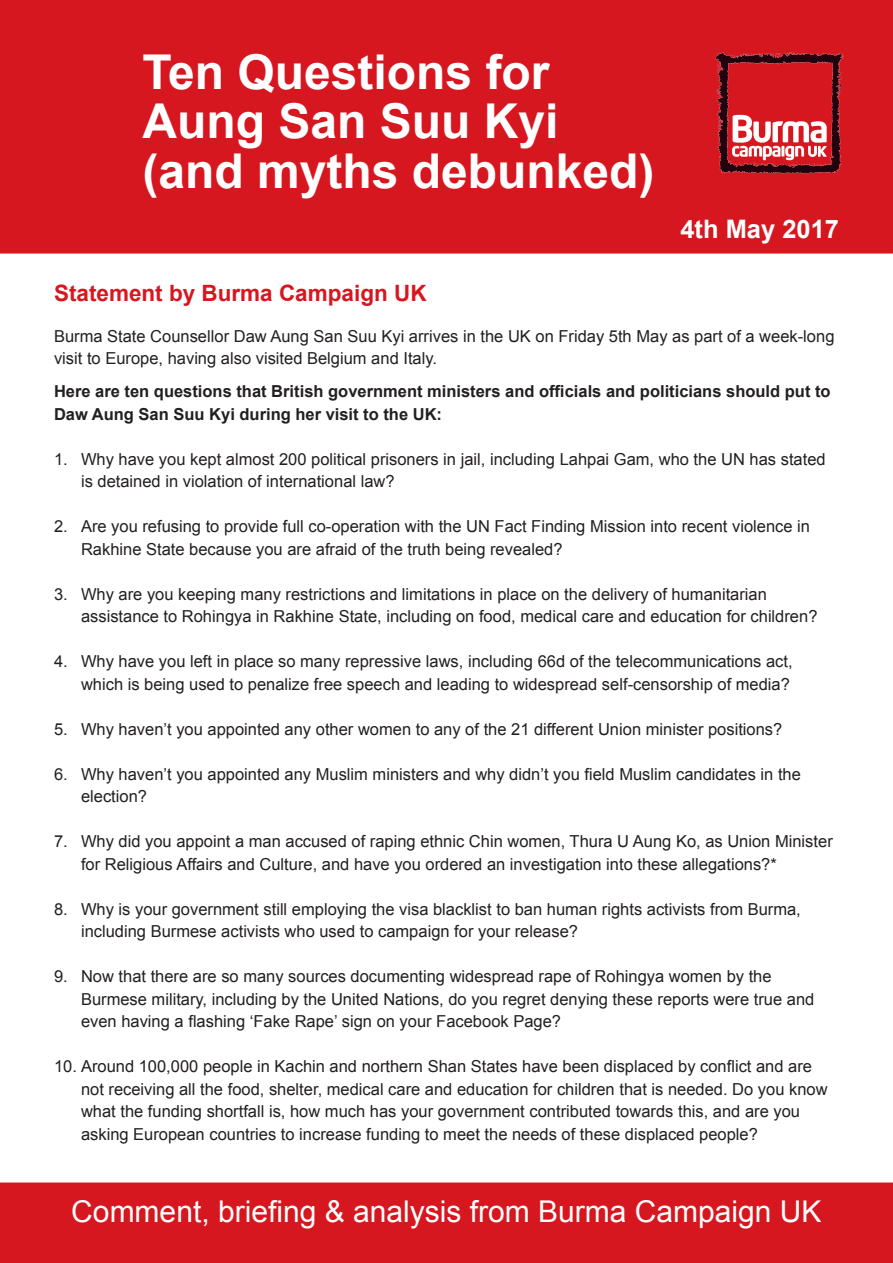
<style>
.page{position:relative;width:893px;height:1263px;background:#fff}
.page>*{position:absolute;margin:0;border:0;box-sizing:border-box;transform-origin:0 0}
.t1{font:700 48px "Arial";color:#fff}
.t2{font:30px "Arial";color:#fff}
.t3{font:700 25.5px "Arial";color:#fff}
.t4{font:700 22.5px "Arial";color:#d7171f}
.t5{font:16.5px/22.5px "Arial";color:#231f20}
.t6{font:700 16.5px/22.5px "Arial";color:#231f20}
</style>
<div class="page">
<div style="left:0;top:1182px;width:893px;height:81px;background:#d7171f;border:2px solid #d7171f"></div>
<div style="left:0;top:0;width:893px;height:254px;background:#d7171f;border:2px solid #d7171f"></div>
<img style="left:715px;top:52px;width:129px;height:122px">
<p class="t1" style="left:142px;top:40px;width:409px">Ten Questions for</p>
<p class="t1" style="left:142px;top:90px;width:418px">Aung San Suu Kyi</p>
<p class="t1" style="left:142px;top:139px;width:514px">(and myths debunked)</p>
<p class="t3" style="left:680px;top:212px;width:160px">4th May 2017</p>
<p class="t4" style="left:54px;top:279px;width:374px">Statement by Burma Campaign UK</p>
<p class="t5" style="left:54px;top:325px;width:782px">Burma State Counsellor Daw Aung San Suu Kyi arrives in the UK on Friday 5th May as part of a week-long visit to Europe, having also visited Belgium and Italy.</p>
<p class="t6" style="left:54px;top:381px;width:778px">Here are ten questions that British government ministers and officials and politicians should put to<br>Daw Aung San Suu Kyi during her visit to the UK:</p>
<p class="t5" style="left:81px;top:448px;width:746px;text-indent:-27px">1. Why have you kept almost 200 political prisoners in jail, including Lahpai Gam, who the UN has stated is detained in violation of international law?</p>
<p class="t5" style="left:81px;top:515px;width:731px;text-indent:-27px">2. Are you refusing to provide full co-operation with the UN Fact Finding Mission into recent violence in<br>Rakhine State because you are afraid of the truth being revealed?</p>
<p class="t5" style="left:81px;top:583px;width:738px;text-indent:-27px">3. Why are you keeping many restrictions and limitations in place on the delivery of humanitarian assistance to Rohingya in Rakhine State, including on food, medical care and education for children?</p>
<p class="t5" style="left:54px;top:650px;width:740px;text-align:right">4. Why have you left in place so many repressive laws, including 66d of the telecommunications act, which is being used to penalize free speech and leading to widespread self-censorship of media?</p>
<p class="t5" style="left:54px;top:718px;width:730px">5. Why haven’t you appointed any other women to any of the 21 different Union minister positions?</p>
<p class="t5" style="left:81px;top:763px;width:721px;text-indent:-27px">6. Why haven’t you appointed any Muslim ministers and why didn’t you field Muslim candidates in the election?</p>
<p class="t5" style="left:81px;top:830px;width:753px;text-indent:-27px">7. Why did you appoint a man accused of raping ethnic Chin women, Thura U Aung Ko, as Union Minister for Religious Affairs and Culture, and have you ordered an investigation into these allegations?*</p>
<p class="t5" style="left:81px;top:898px;width:721px;text-indent:-27px">8. Why is your government still employing the visa blacklist to ban human rights activists from Burma, including Burmese activists who used to campaign for your release?</p>
<p class="t5" style="left:81px;top:965px;width:735px;text-indent:-27px">9. Now that there are so many sources documenting widespread rape of Rohingya women by the<br>Burmese military, including by the United Nations, do you regret denying these reports were true and even having a flashing ‘Fake Rape’ sign on your Facebook Page?</p>
<p class="t5" style="left:81px;top:1055px;width:748px;text-indent:-27px">10. Around 100,000 people in Kachin and northern Shan States have been displaced by conflict and are not receiving all the food, shelter, medical care and education for children that is needed. Do you know what the funding shortfall is, how much has your government contributed towards this, and are you asking European countries to increase funding to meet the needs of these displaced people?</p>
<h2 class="t2" style="left:71px;top:1191px;width:752px">Comment, briefing &amp; analysis from Burma Campaign UK</h2>
</div>
